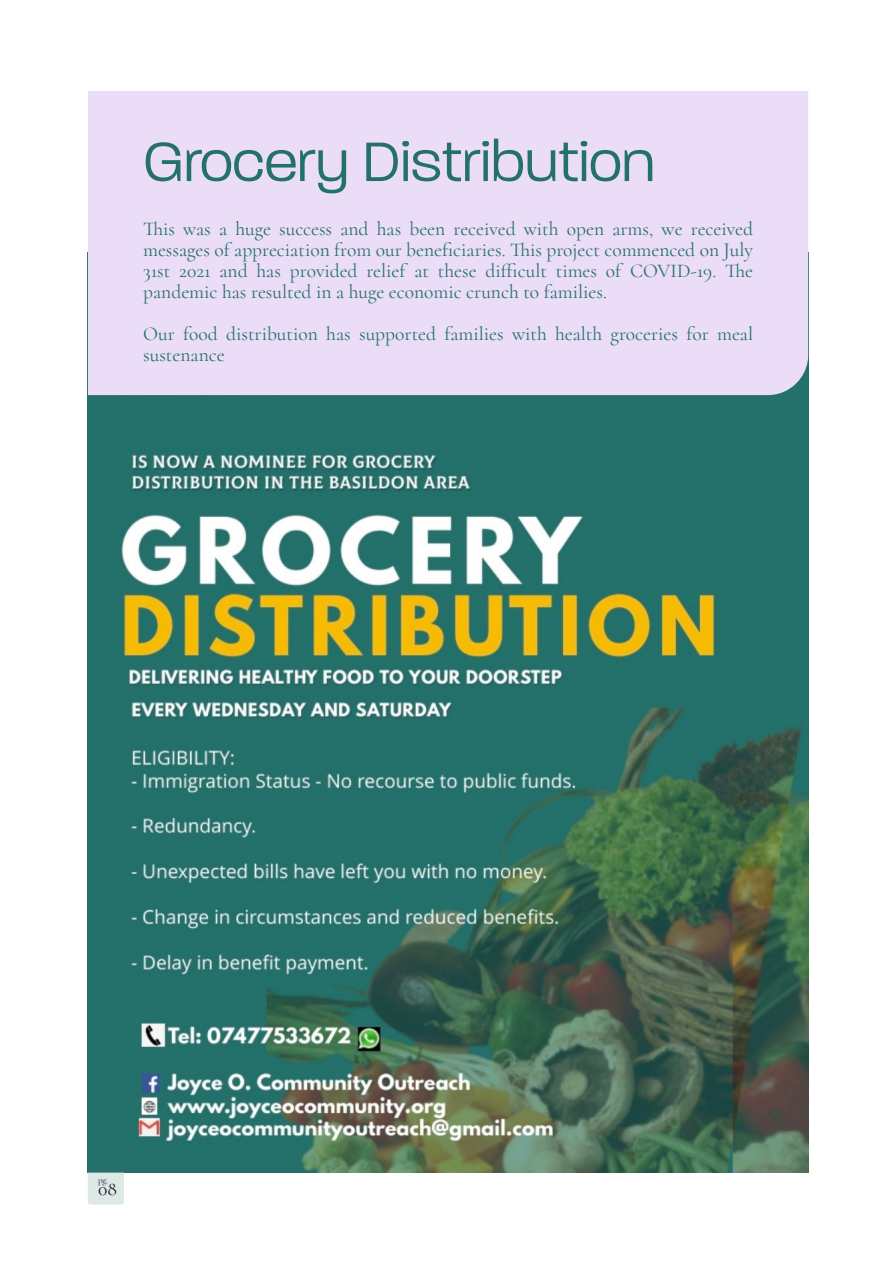
<style>
.page{position:relative;width:893px;height:1263px;background:#fff}
.page>*{position:absolute;margin:0;border:0;box-sizing:border-box;transform-origin:0 0}
.t1{font:300 60px "Paralucent";color:#24716b}
.t2{font:19.5px/21px "Cormorant";color:#24716b;text-align:justify}
.t3{font:19.5px "Cormorant";color:#271437}
.t4{font:9px "Cormorant";color:#271437}
</style>
<div class="page">
<img style="left:88px;top:395px;width:720px;height:778px">
<div style="left:88px;top:91px;width:720px;height:304px;background:#ebdcf8"></div>
<svg style="left:88px;top:1173px;width:36px;height:31px"></svg>
<h1 class="t1" style="left:143px;top:127px;width:513px">Grocery Distribution</h1>
<p class="t2" style="left:143px;top:219px;width:611px">This was a huge success and has been received with open arms, we received messages of appreciation from our beneficiaries. This project commenced on July 31st 2021 and has provided relief at these difficult times of COVID-19. The pandemic has resulted in a huge economic crunch to families.</p>
<p class="t2" style="left:143px;top:324px;width:611px">Our food distribution has supported families with health groceries for meal sustenance</p>
<p class="t4" style="left:98px;top:1175px;width:12px">pg.</p>
<p class="t3" style="left:98px;top:1177px;width:20px">068</p>
</div>
